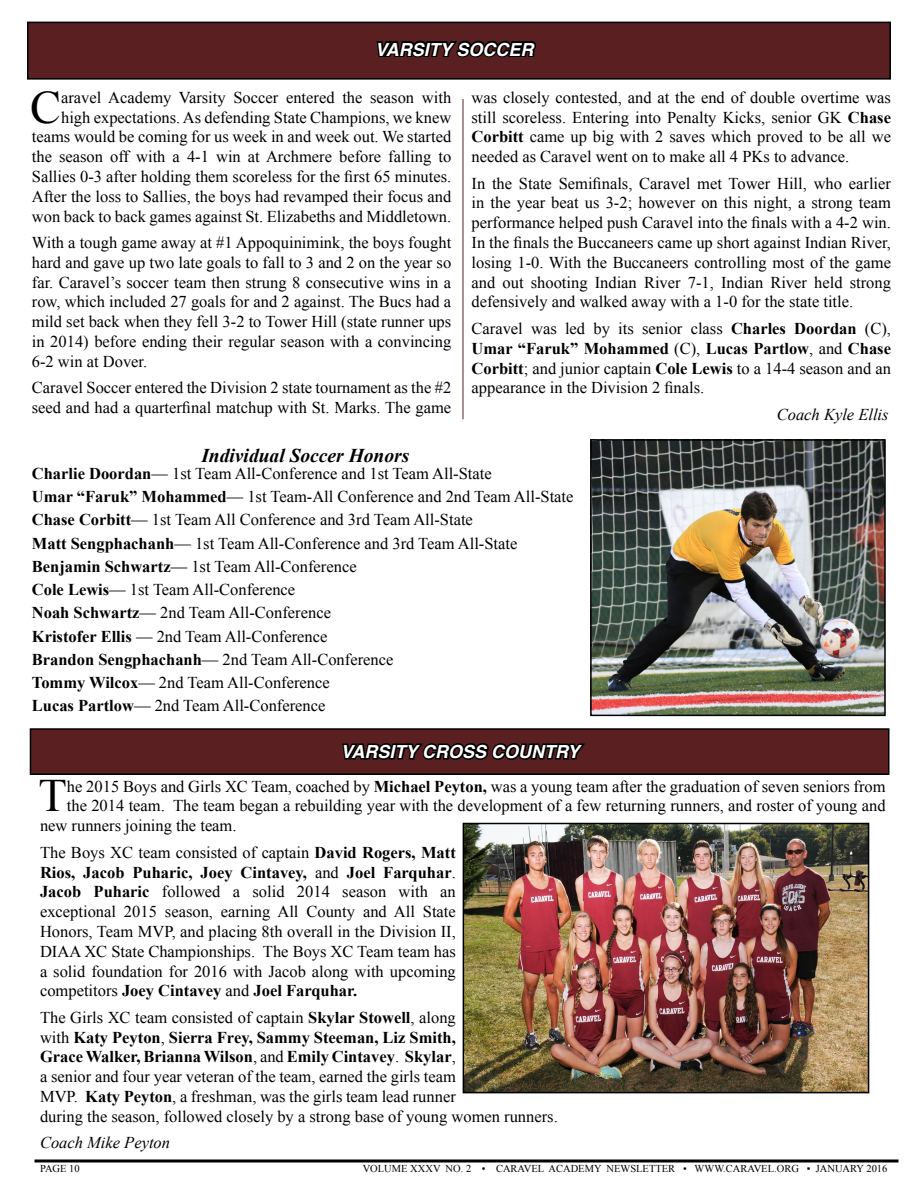
<style>
.page{position:relative;width:918px;height:1188px;background:#fff}
.page>*{position:absolute;margin:0;border:0;box-sizing:border-box;transform-origin:0 0}
.t1{font:46.35px "Times New Roman";color:#000}
.t2{font:italic 700 19.5px "Times New Roman";color:#000}
.t3{font:italic 700 18px "Helvetica";color:#fff}
.t4{font:16.5px/19.8px "Times New Roman";color:#000;text-align:justify}
.t5{font:italic 16.5px "Times New Roman";color:#000}
.t6{font:10.5px "Times New Roman";color:#000}
.s1{font-weight:700}
</style>
<div class="page">
<hr style="left:34px;top:1160px;width:864px;height:2px;background:#000">
<div style="left:28px;top:22px;width:862px;height:57px;background:#5a2021"></div>
<div style="left:27px;top:22px;width:864px;height:58px;border:2px solid #000"></div>
<svg style="left:376px;top:40px;width:161px;height:18px"></svg>
<hr style="left:463px;top:99px;width:1px;height:320px;background:#5a2021">
<img style="left:593px;top:442px;width:290px;height:271px">
<div style="left:590px;top:439px;width:296px;height:277px;border:2px solid #000"></div>
<div style="left:30px;top:729px;width:859px;height:45px;background:#5a2021"></div>
<div style="left:30px;top:728px;width:860px;height:47px;border:2px solid #000"></div>
<svg style="left:342px;top:743px;width:243px;height:17px"></svg>
<img style="left:466px;top:826px;width:400px;height:264px">
<div style="left:463px;top:823px;width:406px;height:270px;border:2px solid #000"></div>
<p class="t3" style="left:375px;top:34px;width:154px">VARSITY SOCCER</p>
<p class="t4" style="left:32px;top:87px;width:421px;text-align:right">aravel Academy Varsity Soccer entered the season with high expectations. As defending State Champions, we knew teams would be coming for us week in and week out. We started the season off with a 4-1 win at Archmere before falling to Sallies 0-3 after holding them scoreless for the first 65 minutes.<br>After the loss to Sallies, the boys had revamped their focus and won back to back games against St. Elizabeths and Middletown.</p>
<p class="t4" style="left:32px;top:232px;width:421px">With a tough game away at #1 Appoquinimink, the boys fought hard and gave up two late goals to fall to 3 and 2 on the year so far. Caravel’s soccer team then strung 8 consecutive wins in a row, which included 27 goals for and 2 against. The Bucs had a mild set back when they fell 3-2 to Tower Hill (state runner ups in 2014) before ending their regular season with a convincing 6-2 win at Dover.</p>
<p class="t4" style="left:32px;top:378px;width:421px">Caravel Soccer entered the Division 2 state tournament as the #2 seed and had a quarterfinal matchup with St. Marks. The game</p>
<h1 class="t1" style="left:30px;top:76px;width:32px">C</h1>
<p class="t4" style="left:472px;top:87px;width:421px">was closely contested, and at the end of double overtime was still scoreless. Entering into Penalty Kicks, senior GK <span class="s1">Chase Corbitt</span> came up big with 2 saves which proved to be all we needed as Caravel went on to make all 4 PKs to advance.</p>
<p class="t4" style="left:472px;top:173px;width:421px">In the State Semifinals, Caravel met Tower Hill, who earlier in the year beat us 3-2; however on this night, a strong team performance helped push Caravel into the finals with a 4-2 win.<br>In the finals the Buccaneers came up short against Indian River, losing 1-0. With the Buccaneers controlling most of the game and out shooting Indian River 7-1, Indian River held strong defensively and walked away with a 1-0 for the state title.</p>
<p class="t4" style="left:472px;top:318px;width:421px">Caravel was led by its senior class <span class="s1">Charles Doordan</span> (C), <span class="s1">Umar “Faruk” Mohammed</span> (C), <span class="s1">Lucas Partlow</span>, and <span class="s1">Chase Corbitt</span>; and junior captain <span class="s1">Cole Lewis</span> to a 14-4 season and an appearance in the Division 2 finals.</p>
<p class="t5" style="left:777px;top:403px;width:113px">Coach Kyle Ellis</p>
<p class="t2" style="left:201px;top:442px;width:210px">Individual Soccer Honors</p>
<p class="t4" style="left:32px;top:462px;width:543px;line-height:23.2px;text-align:left"><span class="s1">Charlie Doordan</span>— 1st Team All-Conference and 1st Team All-State<br><span class="s1">Umar “Faruk” Mohammed</span>— 1st Team-All Conference and 2nd Team All-State <span class="s1">Chase Corbitt</span>— 1st Team All Conference and 3rd Team All-State<br><span class="s1">Matt Sengphachanh</span>— 1st Team All-Conference and 3rd Team All-State <span class="s1">Benjamin Schwartz</span>— 1st Team All-Conference<br><span class="s1">Cole Lewis</span>— 1st Team All-Conference<br><span class="s1">Noah Schwartz</span>— 2nd Team All-Conference<br><span class="s1">Kristofer Ellis</span> — 2nd Team All-Conference<br><span class="s1">Brandon Sengphachanh</span>— 2nd Team All-Conference<br><span class="s1">Tommy Wilcox</span>— 2nd Team All-Conference<br><span class="s1">Lucas Partlow</span>— 2nd Team All-Conference</p>
<p class="t3" style="left:341px;top:737px;width:204px">VARSITY CROSS COUNTRY</p>
<h1 class="t1" style="left:39px;top:765px;width:30px">T</h1>
<p class="t4" style="left:67px;top:776px;width:820px">he 2015 Boys and Girls XC Team, coached by <span class="s1">Michael Peyton,</span> was a young team after the graduation of seven seniors from</p>
<p class="t4" style="left:67px;top:796px;width:820px">the 2014 team. The team began a rebuilding year with the development of a few returning runners, and roster of young and</p>
<p class="t4" style="left:40px;top:815px;width:198px">new runners joining the team.</p>
<p class="t4" style="left:40px;top:842px;width:417px">The Boys XC team consisted of captain <span class="s1">David Rogers, Matt Rios, Jacob Puharic, Joey Cintavey,</span> and <span class="s1">Joel Farquhar</span>.<br><span class="s1">Jacob Puharic</span> followed a solid 2014 season with an exceptional 2015 season, earning All County and All State Honors, Team MVP, and placing 8th overall in the Division II, DIAA XC State Championships. The Boys XC Team team has a solid foundation for 2016 with Jacob along with upcoming competitors <span class="s1">Joey Cintavey</span> and <span class="s1">Joel Farquhar.</span></p>
<p class="t4" style="left:40px;top:1007px;width:519px;text-align:left">The Girls XC team consisted of captain <span class="s1">Skylar Stowell</span>, along<br>with <span class="s1">Katy Peyton</span>, <span class="s1">Sierra Frey, Sammy Steeman, Liz Smith,<br>Grace Walker, Brianna Wilson</span>, and <span class="s1">Emily Cintavey</span>. <span class="s1">Skylar</span>,<br>a senior and four year veteran of the team, earned the girls team<br>MVP. <span class="s1">Katy Peyton</span>, a freshman, was the girls team lead runner<br>during the season, followed closely by a strong base of young women runners.</p>
<p class="t5" style="left:40px;top:1132px;width:132px">Coach Mike Peyton</p>
<p class="t6" style="left:40px;top:1162px;width:41px">PAGE 10</p>
<p class="t6" style="left:363px;top:1162px;width:526px">VOLUME XXXV NO. 2 • CARAVEL ACADEMY NEWSLETTER • WWW.CARAVEL.ORG ▪ JANUARY 2016</p>
</div>
